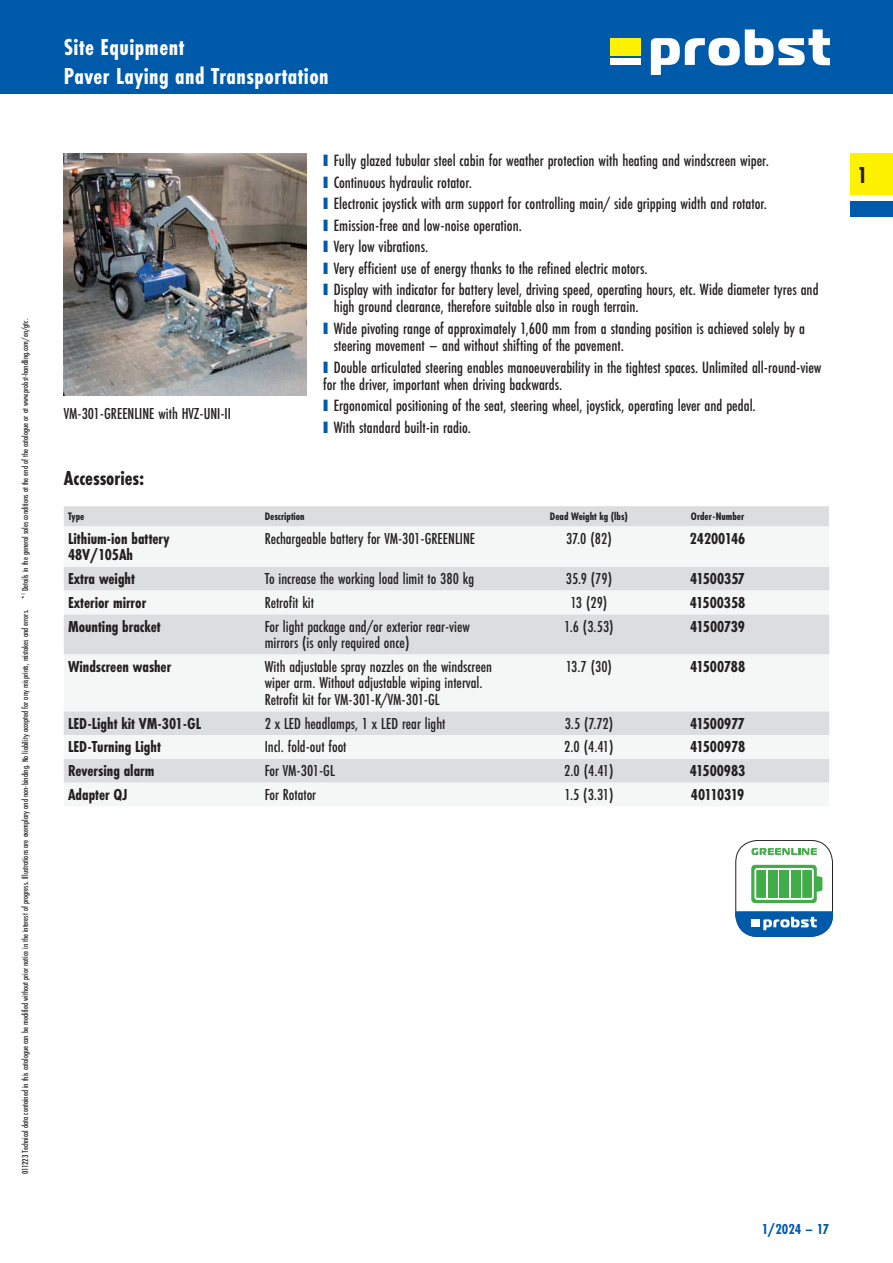
<style>
.page{position:relative;width:893px;height:1263px;background:#fff}
.page>*{position:absolute;margin:0;border:0;box-sizing:border-box;transform-origin:0 0}
.t1{font:700 24px/28.5px "Futura PT Cond";letter-spacing:.02em;color:#fff}
.t2{font:700 24px "Futura PT Cond";color:#231f20}
.t3{font:700 21px "Futura PT Cond";color:#231f20}
.t4{font:500 16.95px/17.2px "Futura PT Cond";color:#231f20}
.t5{font:500 16.5px/16.5px "Futura PT Cond";color:#231f20}
.t6{font:700 16.5px/16.5px "Futura PT Cond";color:#231f20}
.t7{font:700 16.5px "Futura PT Cond";letter-spacing:-.04em;color:#231f20}
.t8{font:700 15px "Futura PT Cond";color:#005aaa}
.t9{font:700 11.25px "Futura PT Cond";color:#231f20}
.t10{font:500 9px "Futura PT Cond";color:#231f20}
.s1{font-family:"Arial";font-weight:400;font-size:24.6px;color:#005aaa}
</style>
<div class="page">
<div style="left:0;top:0;width:893px;height:94px;background:#005aaa"></div>
<img style="left:64px;top:153px;width:242px;height:242px">
<div style="left:64px;top:506px;width:765px;height:20px;background:#dcddde"></div>
<svg style="left:64px;top:526px;width:765px;height:257px;fill:#f5f6f6"></svg>
<div style="left:610px;top:38px;width:31px;height:17px;background:#fff200"></div>
<svg style="left:651px;top:29px;width:178px;height:46px"></svg>
<div style="left:610px;top:58px;width:31px;height:7px;background:#fff"></div>
<div style="left:850px;top:153px;width:43px;height:42px;background:#fff200"></div>
<div style="left:850px;top:201px;width:43px;height:16px;background:#005aaa"></div>
<svg style="left:736px;top:840px;width:97px;height:96px"></svg>
<p class="t10" style="left:21px;top:1174px;width:856px;rotate:-90deg">011223 Technical data contained in this catalogue can be modified without prior notice in the interest of progress. Illustrations are exemplary and non- binding. No liability accepted for any misprints, mistakes and errors. *<sup>1</sup> Details in the general sales conditions at the end of the catalogue or at www.probst-handling.com/en/gtc.</p>
<h1 class="t1" style="left:64px;top:34px;width:266px">Site Equipment<br>Paver Laying and Transportation</h1>
<p class="t5" style="left:64px;top:406px;width:169px">VM-301-GREENLINE with HVZ-UNI-II</p>
<p class="t4" style="left:323px;top:152px;width:447px"><span class="s1">■</span> Fully glazed tubular steel cabin for weather protection with heating and windscreen wiper.</p>
<p class="t4" style="left:323px;top:174px;width:150px"><span class="s1">■</span> Continuous hydraulic rotator.</p>
<p class="t4" style="left:323px;top:195px;width:445px"><span class="s1">■</span> Electronic joystick with arm support for controlling main/ side gripping width and rotator.</p>
<p class="t4" style="left:323px;top:217px;width:200px"><span class="s1">■</span> Emission-free and low-noise operation.</p>
<p class="t4" style="left:323px;top:238px;width:107px"><span class="s1">■</span> Very low vibrations.</p>
<p class="t4" style="left:323px;top:260px;width:326px"><span class="s1">■</span> Very efficient use of energy thanks to the refined electric motors.</p>
<p class="t4" style="left:334px;top:281px;width:486px;text-indent:-11px"><span class="s1">■</span> Display with indicator for battery level, driving speed, operating hours, etc. Wide diameter tyres and high ground clearance, therefore suitable also in rough terrain.</p>
<p class="t4" style="left:334px;top:320px;width:473px;text-indent:-11px"><span class="s1">■</span> Wide pivoting range of approximately 1,600 mm from a standing position is achieved solely by a steering movement – and without shifting of the pavement.</p>
<p class="t4" style="left:323px;top:359px;width:500px"><span class="s1">■</span> Double articulated steering enables manoeuverability in the tightest spaces. Unlimited all-round-view for the driver, important when driving backwards.</p>
<p class="t4" style="left:323px;top:398px;width:434px"><span class="s1">■</span> Ergonomical positioning of the seat, steering wheel, joystick, operating lever and pedal.</p>
<p class="t4" style="left:323px;top:419px;width:149px"><span class="s1">■</span> With standard built-in radio.</p>
<p class="t3" style="left:64px;top:467px;width:82px">Accessories:</p>
<p class="t9" style="left:68px;top:511px;width:18px">Type</p>
<p class="t9" style="left:265px;top:511px;width:42px">Description</p>
<p class="t9" style="left:550px;top:511px;width:80px">Dead Weight kg (lbs)</p>
<p class="t9" style="left:691px;top:511px;width:55px">Order- Number</p>
<p class="t6" style="left:68px;top:531px;width:103px">Lithium- ion battery<br>48V/ 105Ah</p>
<p class="t5" style="left:265px;top:531px;width:212px">Rechargeable battery for VM-301-GREENLINE</p>
<p class="t5" style="left:566px;top:531px;width:47px">37.0 (82)</p>
<p class="t6" style="left:690px;top:531px;width:57px">24200146</p>
<p class="t6" style="left:68px;top:571px;width:68px">Extra weight</p>
<p class="t5" style="left:265px;top:571px;width:211px">To increase the working load limit to 380 kg</p>
<p class="t5" style="left:566px;top:571px;width:48px">35.9 (79)</p>
<p class="t6" style="left:690px;top:571px;width:57px">41500357</p>
<p class="t6" style="left:68px;top:595px;width:80px">Exterior mirror</p>
<p class="t5" style="left:265px;top:595px;width:51px">Retrofit kit</p>
<p class="t5" style="left:571px;top:595px;width:38px">13 (29)</p>
<p class="t6" style="left:690px;top:595px;width:57px">41500358</p>
<p class="t6" style="left:68px;top:618px;width:94px">Mounting bracket</p>
<p class="t5" style="left:265px;top:619px;width:207px">For light package and/or exterior rear-view mirrors (is only required once)</p>
<p class="t5" style="left:564px;top:619px;width:51px">1.6 (3.53)</p>
<p class="t6" style="left:690px;top:618px;width:56px">41500739</p>
<p class="t6" style="left:68px;top:659px;width:105px">Windscreen washer</p>
<p class="t5" style="left:265px;top:659px;width:229px">With adjustable spray nozzles on the windscreen wiper arm. Without adjustable wiping interval.<br>Retrofit kit for VM-301-K/VM-301-GL</p>
<p class="t5" style="left:566px;top:659px;width:48px">13.7 (30)</p>
<p class="t6" style="left:690px;top:659px;width:57px">41500788</p>
<p class="t6" style="left:68px;top:715px;width:135px">LED- Light kit VM- 301- GL</p>
<p class="t5" style="left:265px;top:716px;width:182px">2 x LED headlamps, 1 x LED rear light</p>
<p class="t5" style="left:565px;top:716px;width:50px">3.5 (7.72)</p>
<p class="t6" style="left:690px;top:715px;width:57px">41500977</p>
<p class="t6" style="left:68px;top:739px;width:94px">LED- Turning Light</p>
<p class="t5" style="left:265px;top:739px;width:83px">Incl. fold-out foot</p>
<p class="t5" style="left:564px;top:739px;width:51px">2.0 (4.41)</p>
<p class="t6" style="left:690px;top:739px;width:57px">41500978</p>
<p class="t6" style="left:68px;top:763px;width:88px">Reversing alarm</p>
<p class="t5" style="left:265px;top:763px;width:72px">For VM-301-GL</p>
<p class="t5" style="left:564px;top:763px;width:51px">2.0 (4.41)</p>
<p class="t6" style="left:690px;top:763px;width:57px">41500983</p>
<p class="t6" style="left:68px;top:787px;width:61px">Adapter QJ</p>
<p class="t5" style="left:265px;top:787px;width:53px">For Rotator</p>
<p class="t5" style="left:565px;top:787px;width:50px">1.5 (3.31)</p>
<p class="t7" style="left:691px;top:786px;width:55px">40110319</p>
<h1 class="t2" style="left:857px;top:163px;width:12px">1</h1>
<p class="t8" style="left:762px;top:1221px;width:69px">1/2024 – 17</p>
</div>
